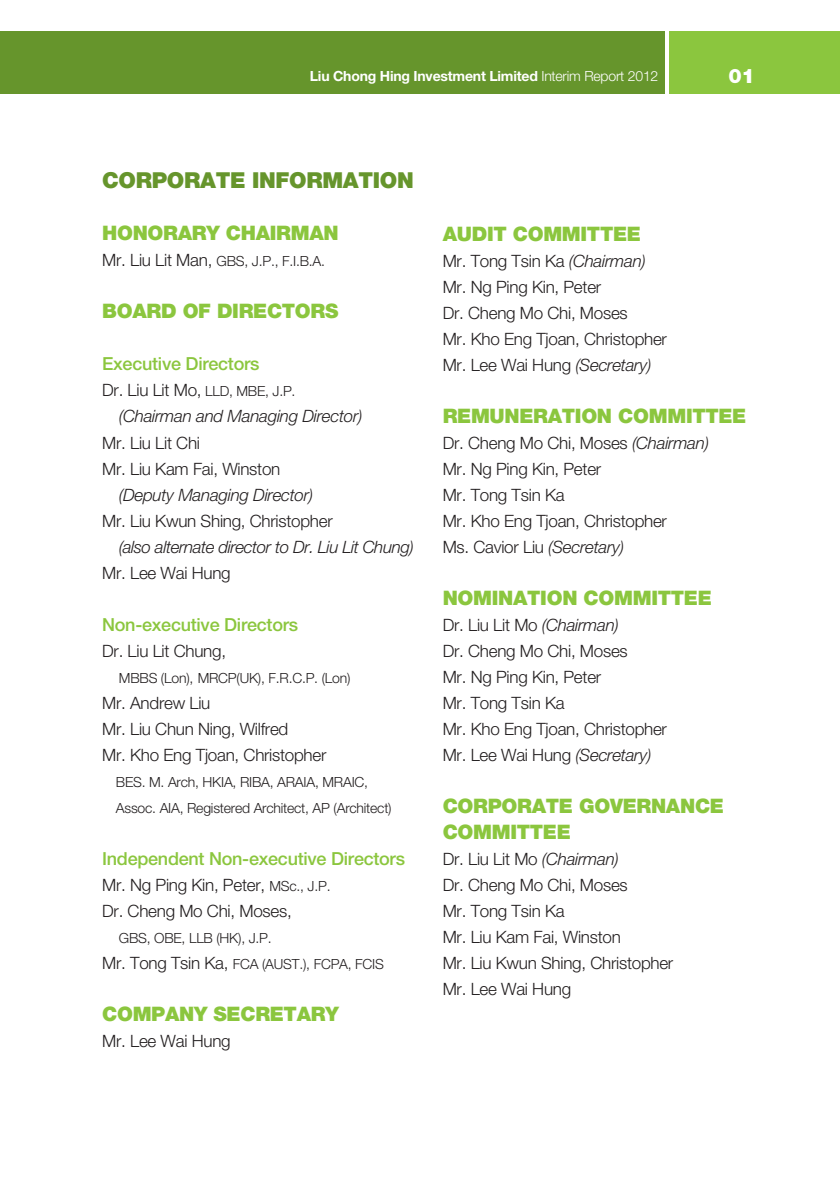
<style>
.page{position:relative;width:840px;height:1191px;background:#fff}
.page>*{position:absolute;margin:0;border:0;box-sizing:border-box;transform-origin:0 0}
.t1{font:900 22px "Helvetica Neue LT Std";letter-spacing:-.015em;color:#66952c}
.t2{font:900 20px/26px "Helvetica Neue LT Std";letter-spacing:-.015em;color:#8bc63e}
.t3{font:900 20px "Helvetica Neue LT Std";color:#fff}
.t4{font:500 18px "Helvetica Neue LT Std";letter-spacing:-.015em;color:#8bc63e}
.t5{font:300 17px/26px "Helvetica Neue LT Std";letter-spacing:-.015em;color:#231f20}
.t6{font:italic 300 17px/26px "Helvetica Neue LT Std";letter-spacing:-.015em;color:#231f20}
.t7{font:300 14px/26px "Helvetica Neue LT Std";letter-spacing:-.015em;color:#231f20}
.t8{font:700 14px "Helvetica Neue LT Std";letter-spacing:-.015em;color:#fff}
.s1{font-weight:300}
.s2{font-size:17px}
.s3{font-style:normal}
.s4{font-style:normal;font-size:14px}
.s5{font-size:14px}
.s6{font-style:italic}
</style>
<div class="page">
<div style="left:669px;top:32px;width:170px;height:62px;background:#8bc63e"></div>
<div style="left:0;top:32px;width:663px;height:62px;background:#66952c"></div>
<p class="t8" style="left:309px;top:68px;width:350px">Liu Chong Hing Investment Limited <span class="s1">Interim Report 2012</span></p>
<p class="t3" style="left:728px;top:64px;width:28px">01</p>
<p class="t1" style="left:102px;top:167px;width:313px">CORPORATE INFORMATION</p>
<p class="t2" style="left:102px;top:220px;width:238px">HONORARY CHAIRMAN</p>
<p class="t7" style="left:102px;top:248px;width:224px"><span class="s2">Mr. Liu Lit Man,</span> GBS, J.P., F.I.B.A.</p>
<p class="t2" style="left:102px;top:298px;width:238px">BOARD OF DIRECTORS</p>
<p class="t4" style="left:102px;top:353px;width:159px">Executive Directors</p>
<p class="t6" style="left:119px;top:377px;width:245px;text-indent:-17px"><span class="s3">Dr. Liu Lit Mo,</span> <span class="s4">LLD, MBE, J.P. </span>(Chairman and Managing Director)</p>
<p class="t5" style="left:102px;top:429px;width:179px">Mr. Liu Lit Chi<br>Mr. Liu Kam Fai, Winston</p>
<p class="t6" style="left:119px;top:481px;width:196px">(Deputy Managing Director)</p>
<p class="t5" style="left:102px;top:507px;width:232px">Mr. Liu Kwun Shing, Christopher</p>
<p class="t6" style="left:119px;top:533px;width:296px">(also alternate director to Dr. Liu Lit Chung)</p>
<p class="t5" style="left:102px;top:559px;width:130px">Mr. Lee Wai Hung</p>
<p class="t4" style="left:102px;top:613px;width:197px">Non-executive Directors</p>
<p class="t5" style="left:102px;top:637px;width:125px">Dr. Liu Lit Chung,</p>
<p class="t7" style="left:119px;top:664px;width:233px">MBBS (Lon), MRCP(UK), F.R.C.P. (Lon)</p>
<p class="t5" style="left:102px;top:689px;width:226px">Mr. Andrew Liu<br>Mr. Liu Chun Ning, Wilfred<br>Mr. Kho Eng Tjoan, Christopher</p>
<p class="t7" style="left:116px;top:768px;width:277px">BES. M. Arch, HKIA, RIBA, ARAIA, MRAIC,<br>Assoc. AIA, Registered Architect, AP (Architect)</p>
<p class="t4" style="left:102px;top:847px;width:304px">Independent Non-executive Directors</p>
<p class="t5" style="left:102px;top:871px;width:230px">Mr. Ng Ping Kin, Peter, <span class="s5">MSc., J.P.<br></span>Dr. Cheng Mo Chi, Moses,</p>
<p class="t7" style="left:102px;top:924px;width:283px;text-indent:17px">GBS, OBE, LLB (HK), J.P.<br><span class="s2">Mr. Tong Tsin Ka,</span> FCA (AUST.), FCPA, FCIS</p>
<p class="t2" style="left:102px;top:1000px;width:238px">COMPANY SECRETARY</p>
<p class="t5" style="left:102px;top:1027px;width:130px">Mr. Lee Wai Hung</p>
<p class="t2" style="left:442px;top:220px;width:200px">AUDIT COMMITTEE</p>
<p class="t5" style="left:442px;top:247px;width:226px">Mr. Tong Tsin Ka <span class="s6">(Chairman)<br></span>Mr. Ng Ping Kin, Peter<br>Dr. Cheng Mo Chi, Moses<br>Mr. Kho Eng Tjoan, Christopher<br>Mr. Lee Wai Hung <span class="s6">(Secretary)</span></p>
<p class="t2" style="left:442px;top:402px;width:305px">REMUNERATION COMMITTEE</p>
<p class="t5" style="left:442px;top:429px;width:268px">Dr. Cheng Mo Chi, Moses <span class="s6">(Chairman)<br></span>Mr. Ng Ping Kin, Peter<br>Mr. Tong Tsin Ka<br>Mr. Kho Eng Tjoan, Christopher<br>Ms. Cavior Liu <span class="s6">(Secretary)</span></p>
<p class="t2" style="left:442px;top:584px;width:270px">NOMINATION COMMITTEE</p>
<p class="t5" style="left:442px;top:611px;width:226px">Dr. Liu Lit Mo <span class="s6">(Chairman)<br></span>Dr. Cheng Mo Chi, Moses<br>Mr. Ng Ping Kin, Peter<br>Mr. Tong Tsin Ka<br>Mr. Kho Eng Tjoan, Christopher<br>Mr. Lee Wai Hung <span class="s6">(Secretary)</span></p>
<p class="t2" style="left:442px;top:792px;width:283px">CORPORATE GOVERNANCE<br>COMMITTEE</p>
<p class="t5" style="left:442px;top:845px;width:232px">Dr. Liu Lit Mo <span class="s6">(Chairman)<br></span>Dr. Cheng Mo Chi, Moses<br>Mr. Tong Tsin Ka<br>Mr. Liu Kam Fai, Winston<br>Mr. Liu Kwun Shing, Christopher<br>Mr. Lee Wai Hung</p>
</div>
